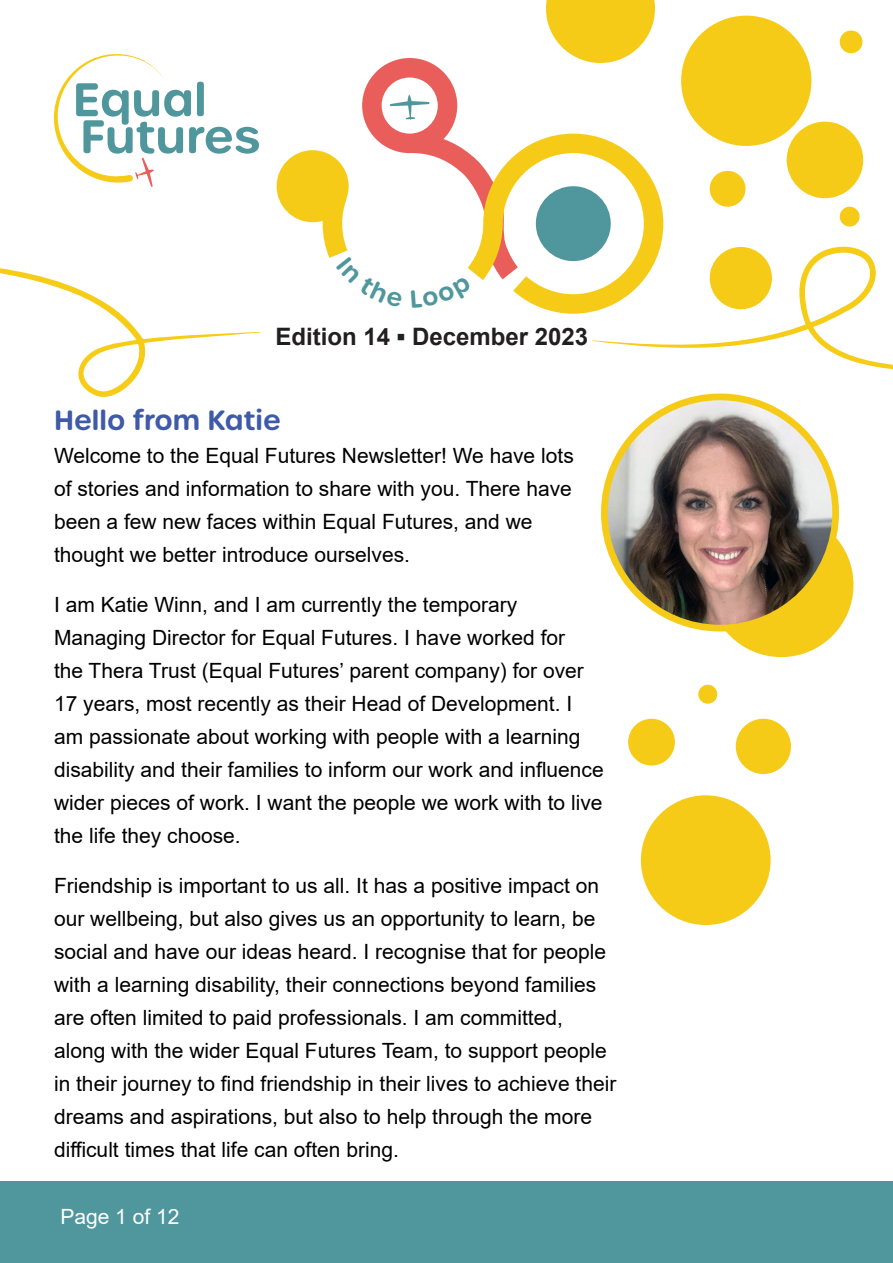
<style>
.page{position:relative;width:893px;height:1263px;background:#fff}
.page>*{position:absolute;margin:0;border:0;box-sizing:border-box;transform-origin:0 0}
.Heading_1{font:600 27px "Urbane Rounded";color:#3e5aa8}
.Title_B{font:700 24px "Arial";color:#231f20}
.t1{font:21px/33px "Arial";color:#000}
.t2{font:21px "Arial";color:#fff}
</style>
<div class="page">
<div style="left:0;top:1181px;width:893px;height:82px;background:#50979d"></div>
<div style="left:641px;top:795px;width:130px;height:130px;background:#f6cb18;border-radius:50%"></div>
<div style="left:628px;top:719px;width:47px;height:46px;background:#f6cb18;border-radius:50%"></div>
<div style="left:698px;top:685px;width:19px;height:19px;background:#f6cb18;border-radius:50%"></div>
<div style="left:736px;top:719px;width:55px;height:55px;background:#f6cb18;border-radius:50%"></div>
<div style="left:709px;top:512px;width:144px;height:145px;background:#f6cb18;border-radius:50%"></div>
<svg style="left:54px;top:54px;width:205px;height:133px"></svg>
<svg style="left:0;top:268px;width:260px;height:129px"></svg>
<img style="left:604px;top:397px;width:232px;height:231px;border-radius:116px">
<div style="left:601px;top:393px;width:238px;height:238px;border:7px solid #f6cb18;border-radius:50%"></div>
<svg style="left:277px;top:0;width:616px;height:370px"></svg>
<p class="Title_B" style="left:276px;top:319px;width:314px">Edition 14 ▪ December 2023</p>
<p class="Heading_1" style="left:54px;top:402px;width:228px">Hello from Katie</p>
<p class="t1" style="left:54px;top:439px;width:521px">Welcome to the Equal Futures Newsletter! We have lots of stories and information to share with you. There have been a few new faces within Equal Futures, and we thought we better introduce ourselves.</p>
<p class="t1" style="left:54px;top:588px;width:551px">I am Katie Winn, and I am currently the temporary Managing Director for Equal Futures. I have worked for<br>the Thera Trust (Equal Futures’ parent company) for over 17 years, most recently as their Head of Development. I am passionate about working with people with a learning disability and their families to inform our work and influence wider pieces of work. I want the people we work with to live the life they choose.</p>
<p class="t1" style="left:54px;top:869px;width:564px">Friendship is important to us all. It has a positive impact on our wellbeing, but also gives us an opportunity to learn, be social and have our ideas heard. I recognise that for people with a learning disability, their connections beyond families are often limited to paid professionals. I am committed, along with the wider Equal Futures Team, to support people in their journey to find friendship in their lives to achieve their dreams and aspirations, but also to help through the more difficult times that life can often bring.</p>
<p class="t2" style="left:60px;top:1202px;width:121px">Page 1 of 12</p>
</div>
